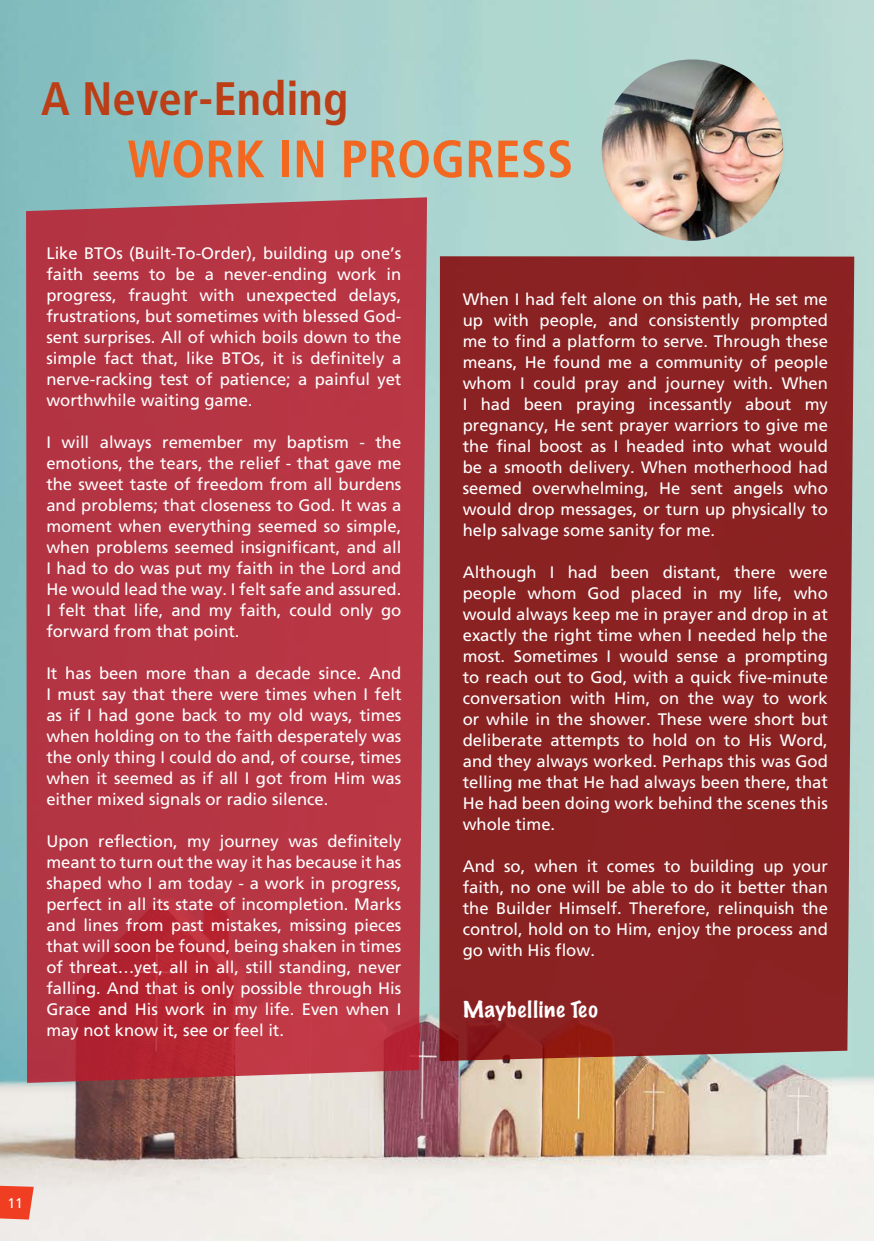
<style>
.page{position:relative;width:874px;height:1241px;background:#fff}
.page>*{position:absolute;margin:0;border:0;box-sizing:border-box;transform-origin:0 0}
.t1{font:700 condensed 52.5px "Frutiger";color:#f36821}
.t2{font:700 condensed 46.9px "Frutiger";color:#bb3e17}
.t3{font:100 20.47px "Marker Felt";letter-spacing:.035em;color:#fff;scale:1.11 1}
.t4{font:16.62px/21px "Frutiger";color:#fff;text-align:justify}
.t5{font:14px "Frutiger";color:#fff}
</style>
<div class="page">
<img style="left:0;top:0;width:873px;height:1240px">
<div style="left:439px;top:256px;width:414px;height:804px;background:#8b2222"></div>
<svg style="left:26px;top:197px;width:401px;height:885px;background:#b63745"></svg>
<svg style="left:0;top:1185px;width:34px;height:34px"></svg>
<img style="left:601px;top:59px;width:181px;height:182px;border-radius:91px">
<p class="t2" style="left:41px;top:71px;width:308px">A Never-Ending</p>
<p class="t1" style="left:127px;top:128px;width:447px">WORK IN PROGRESS</p>
<p class="t4" style="left:46px;top:242px;width:356px">Like BTOs (Built-To-Order), building up one’s faith seems to be a never-ending work in progress, fraught with unexpected delays, frustrations, but sometimes with blessed God&shy;sent surprises. All of which boils down to the simple fact that, like BTOs, it is definitely a nerve-racking test of patience; a painful yet worthwhile waiting game.</p>
<p class="t4" style="left:46px;top:431px;width:356px">I will always remember my baptism - the emotions, the tears, the relief - that gave me the sweet taste of freedom from all burdens and problems; that closeness to God. It was a moment when everything seemed so simple, when problems seemed insignificant, and all I had to do was put my faith in the Lord and He would lead the way. I felt safe and assured.<br>I felt that life, and my faith, could only go forward from that point.</p>
<p class="t4" style="left:46px;top:662px;width:356px">It has been more than a decade since. And I must say that there were times when I felt as if I had gone back to my old ways, times when holding on to the faith desperately was the only thing I could do and, of course, times when it seemed as if all I got from Him was either mixed signals or radio silence.</p>
<p class="t4" style="left:46px;top:830px;width:356px">Upon reflection, my journey was definitely meant to turn out the way it has because it has shaped who I am today - a work in progress, perfect in all its state of incompletion. Marks and lines from past mistakes, missing pieces that will soon be found, being shaken in times of threat…yet, all in all, still standing, never falling. And that is only possible through His Grace and His work in my life. Even when I may not know it, see or feel it.</p>
<p class="t4" style="left:462px;top:288px;width:366px">When I had felt alone on this path, He set me up with people, and consistently prompted me to find a platform to serve. Through these means, He found me a community of people whom I could pray and journey with. When I had been praying incessantly about my pregnancy, He sent prayer warriors to give me the final boost as I headed into what would be a smooth delivery. When motherhood had seemed overwhelming, He sent angels who would drop messages, or turn up physically to help salvage some sanity for me.</p>
<p class="t4" style="left:462px;top:561px;width:366px">Although I had been distant, there were people whom God placed in my life, who would always keep me in prayer and drop in at exactly the right time when I needed help the most. Sometimes I would sense a prompting to reach out to God, with a quick five-minute conversation with Him, on the way to work or while in the shower. These were short but deliberate attempts to hold on to His Word, and they always worked. Perhaps this was God telling me that He had always been there, that He had been doing work behind the scenes this whole time.</p>
<p class="t4" style="left:462px;top:855px;width:366px">And so, when it comes to building up your faith, no one will be able to do it better than the Builder Himself. Therefore, relinquish the control, hold on to Him, enjoy the process and go with His flow.</p>
<p class="t3" style="left:462px;top:992px;width:123px">Maybelline Teo</p>
<p class="t5" style="left:7px;top:1194px;width:17px">11</p>
</div>
